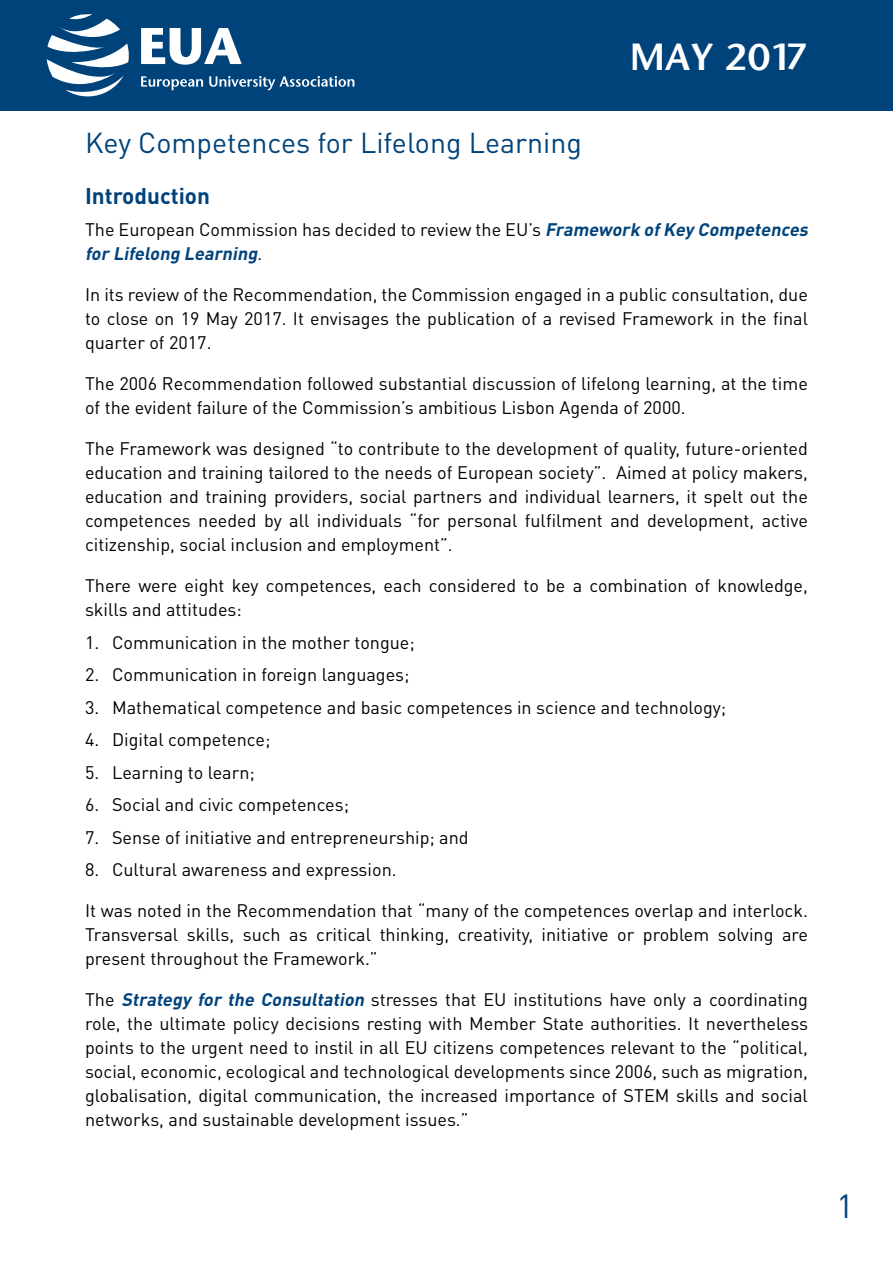
<style>
.page{position:relative;width:893px;height:1263px;background:#fff}
.page>*{position:absolute;margin:0;border:0;box-sizing:border-box;transform-origin:0 0}
.t1{font:36px "Stone Sans Semi Boold";color:#fff}
.t2{font:33px "DIN Pro";color:#00437b}
.t3{font:28.5px "DIN Pro";color:#00437b}
.t4{font:700 22.5px "DIN Pro";color:#00437b}
.t5{font:18px/24px "DIN Pro";color:#000;text-align:justify}
.s1{font-weight:700;font-style:italic;color:#00437b}
</style>
<div class="page">
<div style="left:0;top:0;width:893px;height:111px;background:#00437b"></div>
<svg style="left:141px;top:76px;width:62px;height:14px"></svg>
<svg style="left:209px;top:76px;width:145px;height:14px"></svg>
<svg style="left:141px;top:28px;width:101px;height:37px"></svg>
<svg style="left:47px;top:14px;width:82px;height:83px"></svg>
<h1 class="t1" style="left:631px;top:34px;width:179px">MAY 2017</h1>
<h3 class="t3" style="left:85px;top:123px;width:498px">Key Competences for Lifelong Learning</h3>
<p class="t4" style="left:85px;top:180px;width:126px">Introduction</p>
<p class="t5" style="left:85px;top:217px;width:728px">The European Commission has decided to review the EU’s <span class="s1">Framework ofKey Competences for Lifelong Learning</span>.</p>
<p class="t5" style="left:85px;top:282px;width:724px">In its review of the Recommendation, the Commission engaged in a public consultation, due to close on 19 May 2017. It envisages the publication of a revised Framework in the final quarter of 2017.</p>
<p class="t5" style="left:85px;top:371px;width:724px">The 2006 Recommendation followed substantial discussion of lifelong learning, at the time of the evident failure of the Commission’s ambitious Lisbon Agenda of 2000.</p>
<p class="t5" style="left:85px;top:436px;width:724px">The Framework was designed “to contribute to the development of quality, future-oriented education and training tailored to the needs of European society”. Aimed at policy makers, education and training providers, social partners and individual learners, it spelt out the competences needed by all individuals “for personal fulfilment and development, active citizenship, social inclusion and employment”.</p>
<p class="t5" style="left:85px;top:573px;width:724px">There were eight key competences, each considered to be a combination of knowledge, skills and attitudes:</p>
<p class="t5" style="left:85px;top:629px;width:331px">1. Communication in the mother tongue;</p>
<p class="t5" style="left:85px;top:662px;width:326px">2. Communication in foreign languages;</p>
<p class="t5" style="left:85px;top:694px;width:643px">3. Mathematical competence and basic competences in science and technology;</p>
<p class="t5" style="left:85px;top:727px;width:187px">4. Digital competence;</p>
<p class="t5" style="left:85px;top:759px;width:171px">5. Learning to learn;</p>
<p class="t5" style="left:85px;top:792px;width:266px">6. Social and civic competences;</p>
<p class="t5" style="left:85px;top:824px;width:385px">7. Sense of initiative and entrepreneurship; and</p>
<p class="t5" style="left:85px;top:857px;width:313px">8. Cultural awareness and expression.</p>
<p class="t5" style="left:85px;top:898px;width:724px">It was noted in the Recommendation that “many of the competences overlap and interlock.<br>Transversal skills, such as critical thinking, creativity, initiative or problem solving are present throughout the Framework.”</p>
<p class="t5" style="left:85px;top:987px;width:724px">The <span class="s1">Strategy for the Consultation</span> stresses that EU institutions have only a coordinating role, the ultimate policy decisions resting with Member State authorities. It nevertheless points to the urgent need to instil in all EU citizens competences relevant to the “political, social, economic, ecological and technological developments since 2006, such as migration, globalisation, digital communication, the increased importance of STEM skills and social networks, and sustainable development issues.”</p>
<h2 class="t2" style="left:836px;top:1184px;width:19px">1</h2>
</div>
